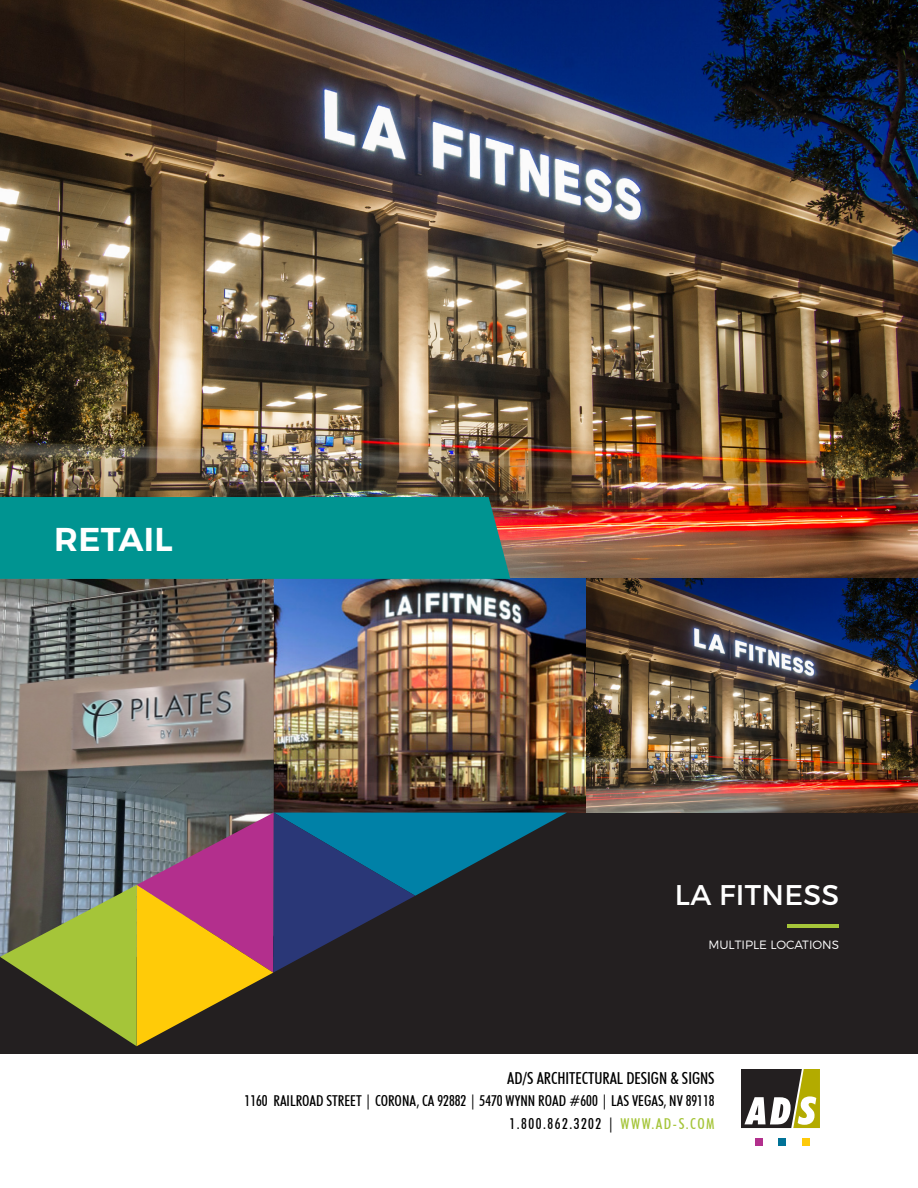
<style>
.page{position:relative;width:918px;height:1188px;background:#fff}
.page>*{position:absolute;margin:0;border:0;box-sizing:border-box;transform-origin:0 0}
.t1{font:600 33px "Montserrat";letter-spacing:.01em;color:#fff}
.t2{font:28.5px "Montserrat";letter-spacing:.01em;color:#fff}
.t3{font:500 condensed 16.5px "Futura BT";color:#000}
.t4{font:500 condensed 16.5px "Futura";color:#000}
.t5{font:500 condensed 15px "Futura BT";color:#000}
.t6{font:500 condensed 15px "Futura";color:#000}
.t7{font:500 condensed 15px "Futura BT";letter-spacing:.1em;color:#000}
.t8{font:500 condensed 15px "Futura";letter-spacing:.1em;color:#000}
.t9{font:300 12px "Montserrat";color:#fff}
.s1{color:#a5c539}
.s2{color:#231f20}
</style>
<div class="page">
<img style="left:0;top:0;width:918px;height:579px">
<div style="left:0;top:579px;width:918px;height:476px;background:#231f20"></div>
<hr style="left:788px;top:924px;width:51px;height:3px;background:#a5c539">
<svg style="left:742px;top:1069px;width:78px;height:59px"></svg>
<div style="left:778px;top:1139px;width:7px;height:7px;background:#007297"></div>
<div style="left:756px;top:1139px;width:7px;height:7px;background:#b2308d"></div>
<div style="left:803px;top:1139px;width:7px;height:7px;background:#feca0a"></div>
<img style="left:274px;top:579px;width:644px;height:234px">
<img style="left:0;top:579px;width:274px;height:234px">
<svg style="left:0;top:813px;width:566px;height:233px"></svg>
<div style="left:0;top:497px;width:510px;height:82px;background:#009491"></div>
<p class="t1" style="left:54px;top:519px;width:120px">RETAIL</p>
<p class="t2" style="left:675px;top:877px;width:166px">LA FITNESS</p>
<p class="t9" style="left:708px;top:938px;width:132px">MULTIPLE LOCATIONS</p>
<p class="t3" style="left:507px;top:1068px;width:209px">AD/S ARCHITECTURAL DESIGN &amp; SIGNS</p>
<p class="t5" style="left:245px;top:1092px;width:472px">1160 RAILROAD STREET | CORONA, CA 92882 | 5470 WYNN ROAD #600 | LAS VEGAS, NV 89118</p>
<p class="t7" style="left:510px;top:1114px;width:207px">1.800.862.3202 | <span class="s1">WWW.AD-S.COM</span></p>
<p class="t4" style="left:531px;top:1068px;width:48px">S ARCHIT</p>
<p class="t4" style="left:632px;top:1068px;width:79px">ESIGN &amp; SIGNS</p>
<p class="t6" style="left:248px;top:1092px;width:51px">1160 RAIL</p>
<p class="t6" style="left:363px;top:1092px;width:10px">|</p>
<p class="t6" style="left:414px;top:1092px;width:29px">, C 9</p>
<p class="t6" style="left:488px;top:1092px;width:224px">470 WYNN ROA 600 | S VEGAS, NV 891 8</p>
<p class="t8" style="left:501px;top:1114px;width:210px">1.80 .862.3202 | <span class="s2">WWW.AD-S.COM</span></p>
</div>
